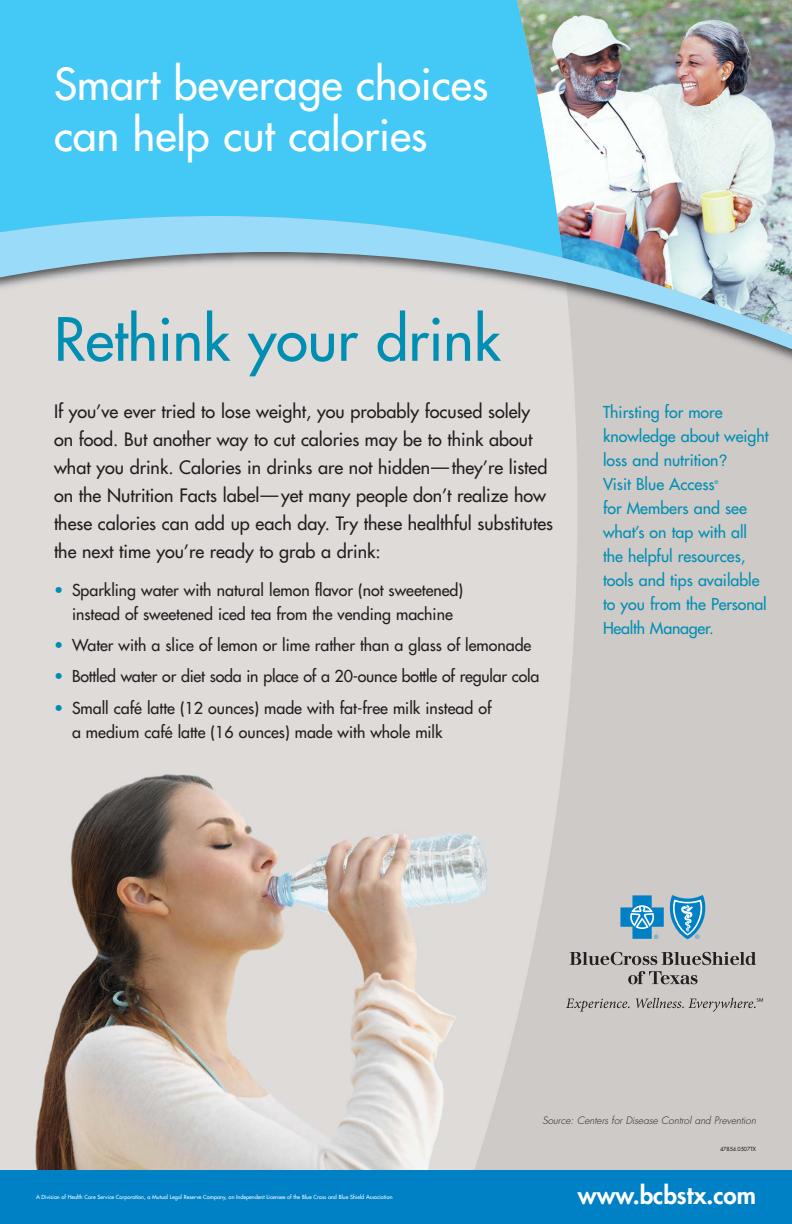
<style>
.page{position:relative;width:792px;height:1224px;background:#fff}
.page>*{position:absolute;margin:0;border:0;box-sizing:border-box;transform-origin:0 0}
.t1{font:58px "Futura";color:#008eb3}
.t2{font:43px/51px "Futura";color:#fff}
.t3{font:800 24px "Futura";color:#fff}
.t4{font:18px/28px "Futura";color:#231f20}
.t5{font:16px/24px "Futura";color:#231f20;text-align:center}
.t6{font:16px/24px "Futura";color:#008eb3}
.t7{font:italic 300 10px "Futura";color:#231f20}
.t8{font:5.5px "Futura";color:#fff}
.t9{font:5.5px "Futura";color:#231f20}
.t10{font:5px "Futura";color:#008eb3}
.s1{color:#008eb3}
.s2{font-family:"Helvetica"}
</style>
<div class="page">
<img style="left:0;top:394px;width:792px;height:776px">
<div style="left:0;top:1170px;width:792px;height:54px;background:#0081c6"></div>
<svg style="left:0;top:258px;width:792px;height:95px;background:#d5d4d3"></svg>
<svg style="left:0;top:0;width:516px;height:258px;background:#4ec9f4"></svg>
<img style="left:516px;top:0;width:276px;height:336px">
<svg style="left:570px;top:952px;width:186px;height:13px;background:#908c8b"></svg>
<svg style="left:628px;top:971px;width:70px;height:13px"></svg>
<svg style="left:620px;top:895px;width:86px;height:44px;background:#6aabce"></svg>
<svg style="left:566px;top:999px;width:64px;height:13px"></svg>
<svg style="left:636px;top:998px;width:127px;height:14px;background:#b2aeac"></svg>
<h2 class="t2" style="left:54px;top:62px;width:436px">Smart beverage choices can help cut calories</h2>
<h1 class="t1" style="left:54px;top:310px;width:448px">Rethink your drink</h1>
<p class="t4" style="left:54px;top:398px;width:501px">If you’ve ever tried to lose weight, you probably focused solely on food. But another way to cut calories may be to think about what you drink. Calories in drinks are not hidden—they’re listed on the Nutrition Facts label—yet many people don’t realize how these calories can add up each day. Try these healthful substitutes the next time you’re ready to grab a drink:</p>
<p class="t5" style="left:54px;top:579px;width:411px"><span class="s1">•</span> Sparkling water with natural lemon flavor (not sweetened) instead of sweetened iced tea from the vending machine</p>
<p class="t5" style="left:54px;top:634px;width:479px"><span class="s1">•</span> Water with a slice of lemon or lime rather than a glass of lemonade</p>
<p class="t5" style="left:54px;top:666px;width:487px"><span class="s1">•</span> Bottled water or diet soda in place of a 20-ounce bottle of regular cola</p>
<p class="t5" style="left:72px;top:697px;width:421px;text-align:left;text-indent:-18px"><span class="s1">•</span> Small café latte (12 ounces) made with fat-free milk instead of a medium café latte (16 ounces) made with whole milk</p>
<p class="t6" style="left:603px;top:401px;width:167px">Thirsting for more knowledge about weight loss and nutrition<span class="s2">?<br></span>Visit Blue Access</p>
<p class="t10" style="left:715px;top:480px;width:5px">®</p>
<p class="t6" style="left:603px;top:497px;width:165px">for Members and see what’s on tap with all the helpful resources, tools and tips available to you from the Personal<br>Health Manager.</p>
<p class="t7" style="left:542px;top:1116px;width:217px">Source: Centers for Disease Control and Prevention</p>
<p class="t9" style="left:720px;top:1146px;width:37px">47854.0507TX</p>
<p class="t8" style="left:36px;top:1194px;width:358px">A Division of Health Care Service Corporation, a Mutual Legal Reserve Company, an Independent Licensee of the Blue Cross and Blue Shield Association</p>
<h3 class="t3" style="left:578px;top:1183px;width:180px">www.bcbstx.com</h3>
</div>
